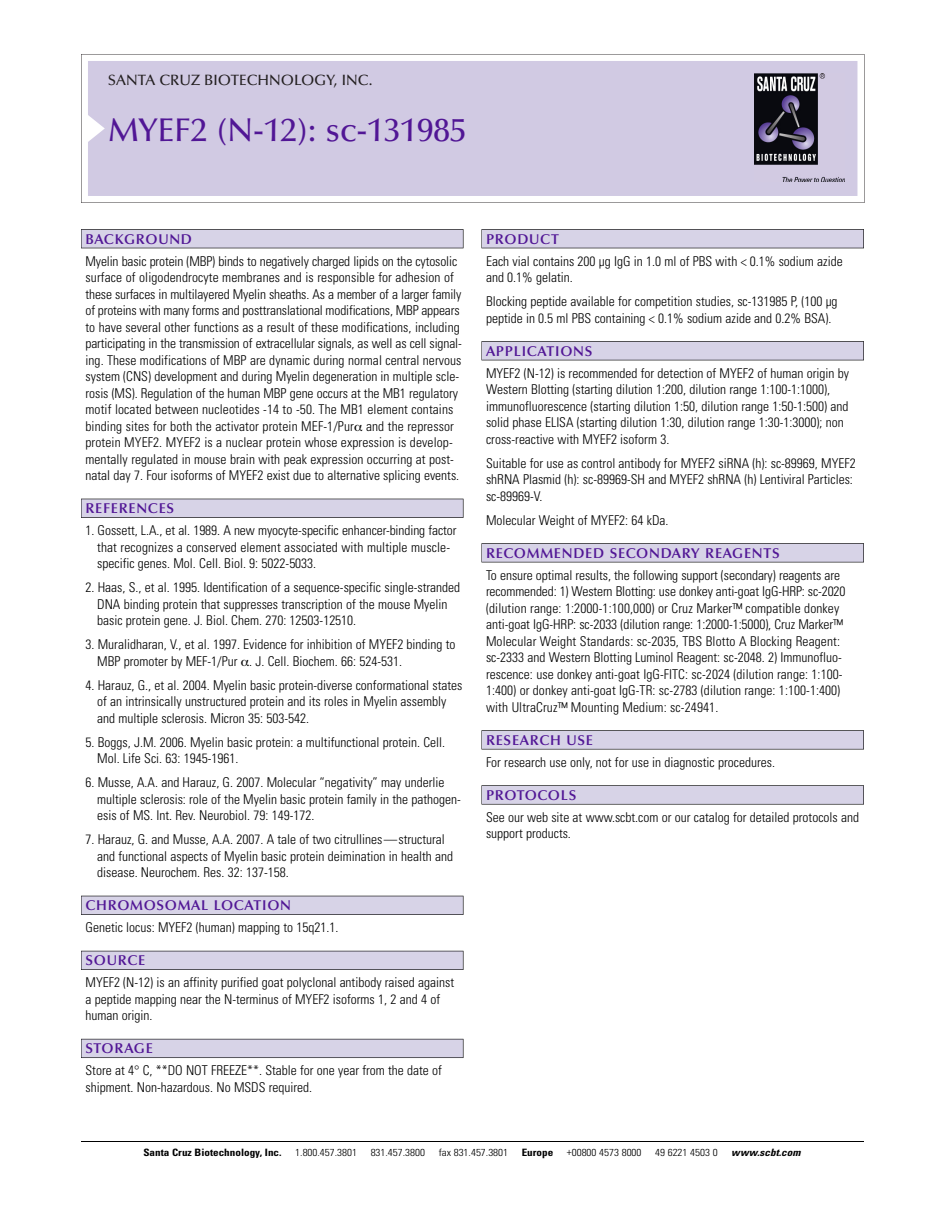
<style>
.page{position:relative;width:945px;height:1215px;background:#fff}
.page>*{position:absolute;margin:0;border:0;box-sizing:border-box;transform-origin:0 0}
.t1{font:500 33px "Optima";color:#511695}
.t2{font:500 15px "Optima";color:#231f20}
.t3{font:600 14.25px "Optima";letter-spacing:.05em;color:#511695}
.t4{font:300 condensed 13.5px/16.5px "Univers";color:#000}
.t5{font:300 condensed 10.2px "Univers";color:#000;scale:1.1 1}
.t6{font:700 condensed 10.2px "Univers";color:#000;scale:1.1 1}
.t7{font:italic 700 condensed 10.2px "Univers";letter-spacing:.005em;color:#000;scale:1.1 1}
</style>
<div class="page">
<svg style="left:81px;top:54px;width:783px;height:149px"></svg>
<div style="left:88px;top:61px;width:769px;height:135px;background:#d1cae3"></div>
<img style="left:755px;top:74px;width:90px;height:108px">
<div style="left:81px;top:229px;width:382px;height:19px;background:#525156"></div>
<div style="left:81px;top:230px;width:382px;height:18px;background:#d7d3e7"></div>
<div style="left:81px;top:499px;width:382px;height:19px;background:#515055"></div>
<div style="left:81px;top:499px;width:382px;height:18px;background:#d7d3e7"></div>
<div style="left:81px;top:896px;width:382px;height:19px;background:#525158"></div>
<div style="left:81px;top:896px;width:382px;height:18px;background:#d7d3e7"></div>
<div style="left:81px;top:951px;width:382px;height:19px;background:#54535a"></div>
<div style="left:81px;top:951px;width:382px;height:18px;background:#d7d3e7"></div>
<div style="left:81px;top:1039px;width:382px;height:19px;background:#5b5a62"></div>
<div style="left:81px;top:1039px;width:382px;height:18px;background:#d7d3e7"></div>
<div style="left:482px;top:229px;width:382px;height:19px;background:#525156"></div>
<div style="left:482px;top:230px;width:381px;height:18px;background:#d7d3e7"></div>
<div style="left:482px;top:341px;width:382px;height:19px;background:#525155"></div>
<div style="left:482px;top:342px;width:381px;height:18px;background:#d7d3e7"></div>
<div style="left:482px;top:543px;width:382px;height:19px;background:#545357"></div>
<div style="left:482px;top:544px;width:381px;height:18px;background:#d7d3e7"></div>
<div style="left:482px;top:730px;width:382px;height:19px;background:#575759"></div>
<div style="left:482px;top:731px;width:381px;height:18px;background:#d7d3e7"></div>
<svg style="left:482px;top:785px;width:382px;height:20px"></svg>
<div style="left:482px;top:786px;width:381px;height:18px;background:#d7d3e7"></div>
<hr style="left:81px;top:1141px;width:783px;height:1px;background:#000">
<p class="t2" style="left:108px;top:74px;width:266px">SANTA CRUZ BIOTECHNOLOGY, INC.</p>
<h1 class="t1" style="left:108px;top:117px;width:360px">MYEF2 (N-12): sc-131985</h1>
<p class="t3" style="left:86px;top:233px;width:108px">BACKGROUND</p>
<p class="t4" style="left:86px;top:254px;width:378px">Myelin basic protein (MBP) binds to negatively charged lipids on the cytosolic surface of oligodendrocyte membranes and is responsible for adhesion of these surfaces in multilayered Myelin sheaths. As a member of a larger family of proteins with many forms and posttranslational modifications, MBP appears to have several other functions as a result of these modifications, including participating in the transmission of extracellular signals, as well as cell signal&shy;ing. These modifications of MBP are dynamic during normal central nervous system (CNS) development and during Myelin degeneration in multiple scle&shy;rosis (MS). Regulation of the human MBP gene occurs at the MB1 regulatory motif located between nucleotides -14 to -50. The MB1 element contains binding sites for both the activator protein MEF-1/Pur and the repressor protein MYEF2. MYEF2 is a nuclear protein whose expression is develop&shy;mentally regulated in mouse brain with peak expression occurring at post&shy;natal day 7. Four isoforms of MYEF2 exist due to alternative splicing events.</p>
<p class="t3" style="left:86px;top:503px;width:90px">REFERENCES</p>
<p class="t4" style="left:97px;top:523px;width:361px;text-indent:-12px">1. Gossett, L.A., et al. 1989. A new myocyte-specific enhancer-binding factor that recognizes a conserved element associated with multiple muscle&shy;specific genes. Mol. Cell. Biol. 9: 5022-5033.</p>
<p class="t4" style="left:97px;top:580px;width:364px;text-indent:-12px">2. Haas, S., et al. 1995. Identification of a sequence-specific single-stranded<br>DNA binding protein that suppresses transcription of the mouse Myelin basic protein gene. J. Biol. Chem. 270: 12503-12510.</p>
<p class="t4" style="left:97px;top:637px;width:360px;text-indent:-12px">3. Muralidharan, V., et al. 1997. Evidence for inhibition of MYEF2 binding to<br>MBP promoter by MEF-1/Pur . J. Cell. Biochem. 66: 524-531.</p>
<p class="t4" style="left:97px;top:678px;width:367px;text-indent:-12px">4. Harauz, G., et al. 2004. Myelin basic protein-diverse conformational states of an intrinsically unstructured protein and its roles in Myelin assembly and multiple sclerosis. Micron 35: 503-542.</p>
<p class="t4" style="left:97px;top:735px;width:349px;text-indent:-12px">5. Boggs, J.M. 2006. Myelin basic protein: a multifunctional protein. Cell.<br>Mol. Life Sci. 63: 1945-1961.</p>
<p class="t4" style="left:97px;top:775px;width:365px;text-indent:-12px">6. Musse, A.A. and Harauz, G. 2007. Molecular “negativity” may underlie multiple sclerosis: role of the Myelin basic protein family in the pathogen&shy;esis of MS. Int. Rev. Neurobiol. 79: 149-172.</p>
<p class="t4" style="left:97px;top:832px;width:357px;text-indent:-12px">7. Harauz, G. and Musse, A.A. 2007. A tale of two citrullines—structural and functional aspects of Myelin basic protein deimination in health and disease. Neurochem. Res. 32: 137-158.</p>
<p class="t3" style="left:86px;top:900px;width:207px">CHROMOSOMAL LOCATION</p>
<p class="t4" style="left:86px;top:920px;width:254px">Genetic locus: MYEF2 (human) mapping to 15q21.1.</p>
<p class="t3" style="left:86px;top:955px;width:61px">SOURCE</p>
<p class="t4" style="left:86px;top:975px;width:370px">MYEF2 (N-12) is an affinity purified goat polyclonal antibody raised against a peptide mapping near the N-terminus of MYEF2 isoforms 1, 2 and 4 of human origin.</p>
<p class="t3" style="left:86px;top:1043px;width:69px">STORAGE</p>
<p class="t4" style="left:86px;top:1063px;width:358px">Store at 4° C, **DO NOT FREEZE**. Stable for one year from the date of shipment. Non-hazardous. No MSDS required.</p>
<p class="t3" style="left:486px;top:233px;width:74px">PRODUCT</p>
<p class="t4" style="left:486px;top:254px;width:358px">Each vial contains 200 µg IgG in 1.0 ml of PBS with &lt; 0.1% sodium azide and 0.1% gelatin.</p>
<p class="t4" style="left:486px;top:294px;width:353px">Blocking peptide available for competition studies, sc-131985 P, (100 µg peptide in 0.5 ml PBS containing &lt; 0.1% sodium azide and 0.2% BSA).</p>
<p class="t3" style="left:486px;top:345px;width:108px">APPLICATIONS</p>
<p class="t4" style="left:486px;top:366px;width:364px">MYEF2 (N-12) is recommended for detection of MYEF2 of human origin by Western Blotting (starting dilution 1:200, dilution range 1:100-1:1000), immunofluorescence (starting dilution 1:50, dilution range 1:50-1:500) and solid phase ELISA (starting dilution 1:30, dilution range 1:30-1:3000); non cross-reactive with MYEF2 isoform 3.</p>
<p class="t4" style="left:486px;top:456px;width:371px">Suitable for use as control antibody for MYEF2 siRNA (h): sc-89969, MYEF2 shRNA Plasmid (h): sc-89969-SH and MYEF2 shRNA (h) Lentiviral Particles: sc-89969-V.</p>
<p class="t4" style="left:486px;top:513px;width:184px">Molecular Weight of MYEF2: 64 kDa.</p>
<p class="t3" style="left:486px;top:547px;width:295px">RECOMMENDED SECONDARY REAGENTS</p>
<p class="t4" style="left:486px;top:568px;width:361px">To ensure optimal results, the following support (secondary) reagents are recommended: 1) Western Blotting: use donkey anti-goat IgG-HRP: sc-2020 (dilution range: 1:2000-1:100,000) or Cruz Marker™ compatible donkey anti-goat IgG-HRP: sc-2033 (dilution range: 1:2000-1:5000), Cruz Marker™ Molecular Weight Standards: sc-2035, TBS Blotto A Blocking Reagent: sc-2333 and Western Blotting Luminol Reagent: sc-2048. 2) Immunofluo&shy;rescence: use donkey anti-goat IgG-FITC: sc-2024 (dilution range: 1:100- 1:400) or donkey anti-goat IgG-TR: sc-2783 (dilution range: 1:100-1:400) with UltraCruz™ Mounting Medium: sc-24941.</p>
<p class="t3" style="left:486px;top:734px;width:109px">RESEARCH USE</p>
<p class="t4" style="left:486px;top:755px;width:290px">For research use only, not for use in diagnostic procedures.</p>
<p class="t3" style="left:486px;top:789px;width:92px">PROTOCOLS</p>
<p class="t4" style="left:486px;top:810px;width:375px">See our web site at www.scbt.com or our catalog for detailed protocols and support products.</p>
<p class="t6" style="left:143px;top:1148px;width:127px">Santa Cruz Biotechnology, Inc.</p>
<p class="t5" style="left:295px;top:1148px;width:58px">1.800.457.3801</p>
<p class="t5" style="left:371px;top:1148px;width:51px">831.457.3800</p>
<p class="t5" style="left:439px;top:1148px;width:65px">fax 831.457.3801</p>
<p class="t6" style="left:522px;top:1148px;width:30px">Europe</p>
<p class="t5" style="left:567px;top:1148px;width:69px">+00800 4573 8000</p>
<p class="t5" style="left:655px;top:1148px;width:58px">49 6221 4503 0</p>
<p class="t7" style="left:731px;top:1148px;width:64px">www.scbt.com</p>
</div>
